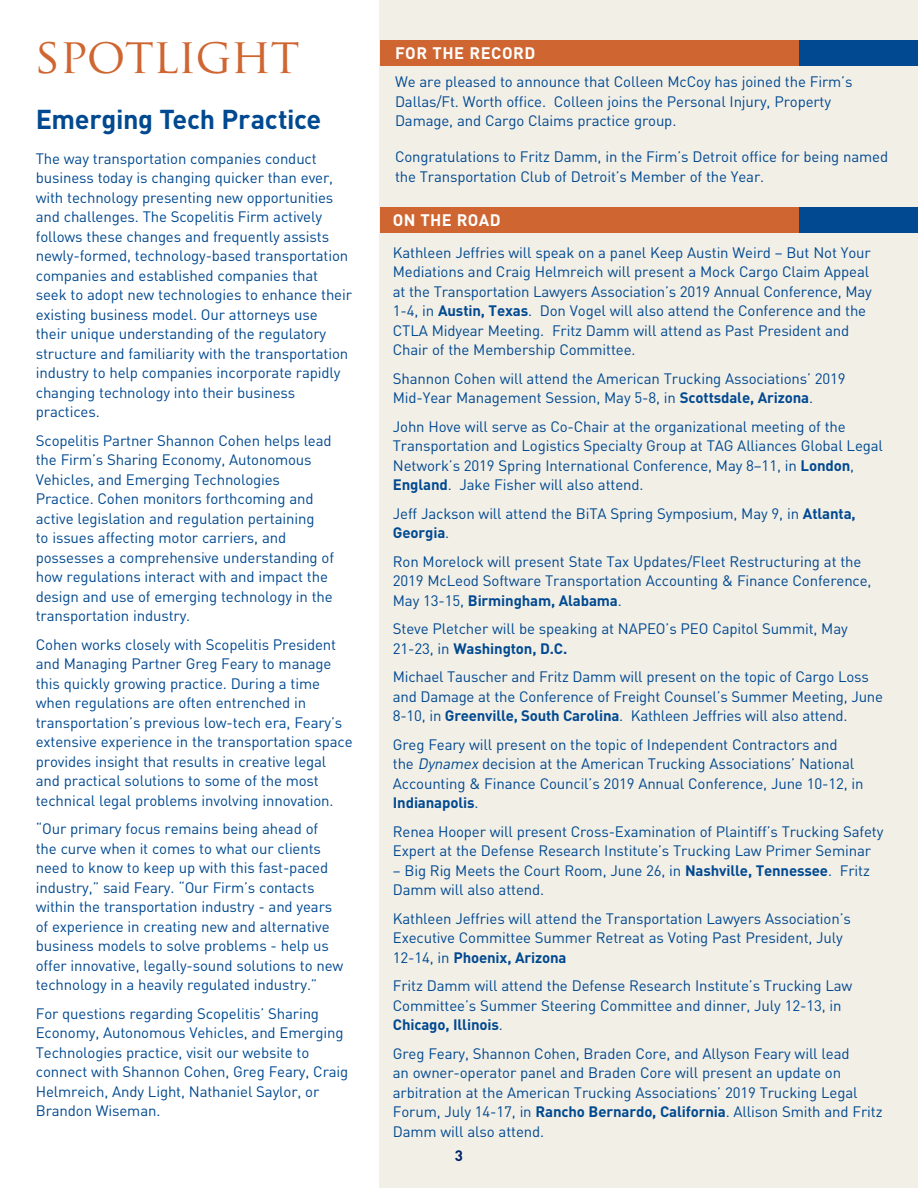
<style>
.page{position:relative;width:918px;height:1188px;background:#fff}
.page>*{position:absolute;margin:0;border:0;box-sizing:border-box;transform-origin:0 0}
.t1{font:48px "Trajan Pro";letter-spacing:-.02em;color:#cf6631}
.body_copy{font:700 27px "DIN";letter-spacing:-.015em;color:#014990}
.t2{font:700 16.5px "DIN";letter-spacing:.03em;color:#fff}
.t3{font:15px/19.5px "DIN";letter-spacing:-.01em;color:#014990}
.t4{font:700 15px "DIN";color:#002369}
.s1{font-weight:700}
.s2{font-style:italic}
</style>
<div class="page">
<div style="left:379px;top:0;width:539px;height:1188px;background:#f2efe7"></div>
<div style="left:380px;top:207px;width:422px;height:25px;background:#cf6631"></div>
<div style="left:380px;top:40px;width:422px;height:26px;background:#cf6631"></div>
<div style="left:800px;top:207px;width:118px;height:25px;background:#014990"></div>
<div style="left:800px;top:40px;width:118px;height:26px;background:#014990"></div>
<p class="t1" style="left:36px;top:25px;width:266px">spotlight</p>
<p class="body_copy" style="left:36px;top:102px;width:287px">Emerging Tech Practice</p>
<p class="t3" style="left:36px;top:148px;width:318px">The way transportation companies conduct business today is changing quicker than ever, with technology presenting new opportunities and challenges. The Scopelitis Firm actively follows these changes and frequently assists newly-formed, technology-based transportation companies and established companies that seek to adopt new technologies to enhance their existing business model. Our attorneys use their unique understanding of the regulatory structure and familiarity with the transportation industry to help companies incorporate rapidly changing technology into their business practices.</p>
<p class="t3" style="left:36px;top:430px;width:300px">Scopelitis Partner Shannon Cohen helps lead the Firm’s Sharing Economy, Autonomous Vehicles, and Emerging Technologies Practice. Cohen monitors forthcoming and active legislation and regulation pertaining<br>to issues affecting motor carriers, and possesses a comprehensive understanding of how regulations interact with and impact the design and use of emerging technology in the transportation industry.</p>
<p class="t3" style="left:36px;top:634px;width:318px">Cohen works closely with Scopelitis President and Managing Partner Greg Feary to manage this quickly growing practice. During a time when regulations are often entrenched in transportation’s previous low-tech era, Feary’s extensive experience in the transportation space provides insight that results in creative legal and practical solutions to some of the most technical legal problems involving innovation.</p>
<p class="t3" style="left:36px;top:819px;width:309px">“Our primary focus remains being ahead of<br>the curve when it comes to what our clients need to know to keep up with this fast-paced industry,” said Feary. “Our Firm’s contacts within the transportation industry - and years of experience in creating new and alternative business models to solve problems - help us offer innovative, legally-sound solutions to new technology in a heavily regulated industry.”</p>
<p class="t3" style="left:36px;top:1003px;width:314px">For questions regarding Scopelitis’ Sharing Economy, Autonomous Vehicles, and Emerging Technologies practice, visit our website to connect with Shannon Cohen, Greg Feary, Craig Helmreich, Andy Light, Nathaniel Saylor, or Brandon Wiseman.</p>
<p class="t2" style="left:395px;top:42px;width:142px">FOR THE RECORD</p>
<p class="t3" style="left:395px;top:72px;width:459px">We are pleased to announce that Colleen McCoy has joined the Firm’s<br>Dallas/Ft. Worth office. Colleen joins the Personal Injury, Property<br>Damage, and Cargo Claims practice group.</p>
<p class="t3" style="left:395px;top:147px;width:495px">Congratulations to Fritz Damm, in the Firm’s Detroit office for being named the Transportation Club of Detroit’s Member of the Year.</p>
<p class="t2" style="left:393px;top:209px;width:109px">ON THE ROAD</p>
<p class="t3" style="left:393px;top:242px;width:480px">Kathleen Jeffries will speak on a panel Keep Austin Weird – But Not Your Mediations and Craig Helmreich will present a Mock Cargo Claim Appeal at the Transportation Lawyers Association’s 2019 Annual Conference, May 1-4, in <span class="s1">Austin, Texas</span>. Don Vogel will also attend the Conference and the CTLA Midyear Meeting. Fritz Damm will attend as Past President and Chair of the Membership Committee.</p>
<p class="t3" style="left:393px;top:368px;width:454px">Shannon Cohen will attend the American Trucking Associations’ 2019<br>Mid-Year Management Session, May 5-8, in <span class="s1">Scottsdale, Arizona</span>.</p>
<p class="t3" style="left:393px;top:416px;width:492px">John Hove will serve as Co-Chair at the organizational meeting of the Transportation and Logistics Specialty Group at TAG Alliances Global Legal Network’s 2019 Spring International Conference, May 8–11, in <span class="s1">London</span>, <span class="s1">England</span>. Jake Fisher will also attend.</p>
<p class="t3" style="left:393px;top:503px;width:464px">Jeff Jackson will attend the BiTA Spring Symposium, May 9, in <span class="s1">Atlanta,<br>Georgia</span>.</p>
<p class="t3" style="left:393px;top:551px;width:480px">Ron Morelock will present State Tax Updates/Fleet Restructuring at the<br>2019 McLeod Software Transportation Accounting &amp; Finance Conference,<br>May 13-15, <span class="s1">Birmingham, Alabama</span>.</p>
<p class="t3" style="left:393px;top:619px;width:456px">Steve Pletcher will be speaking at NAPEO’s PEO Capitol Summit, May<br>21-23, in <span class="s1">Washington, D.C.</span></p>
<p class="t3" style="left:393px;top:667px;width:492px">Michael Tauscher and Fritz Damm will present on the topic of Cargo Loss and Damage at the Conference of Freight Counsel’s Summer Meeting, June<br>8-10, in <span class="s1">Greenville, South Carolina</span>. Kathleen Jeffries will also attend.</p>
<p class="t3" style="left:393px;top:734px;width:472px">Greg Feary will present on the topic of Independent Contractors and<br>the <span class="s2">Dynamex</span> decision at the American Trucking Associations’ National Accounting &amp; Finance Council’s 2019 Annual Conference, June 10-12, in <span class="s1">Indianapolis</span>.</p>
<p class="t3" style="left:393px;top:821px;width:492px">Renea Hooper will present Cross-Examination of Plaintiff’s Trucking Safety<br>Expert at the Defense Research Institute’s Trucking Law Primer Seminar</p>
<p class="t3" style="left:393px;top:860px;width:479px">– Big Rig Meets the Court Room, June 26, in <span class="s1">Nashville, Tennessee</span>. Fritz<br>Damm will also attend.</p>
<p class="t3" style="left:393px;top:908px;width:460px">Kathleen Jeffries will attend the Transportation Lawyers Association’s<br>Executive Committee Summer Retreat as Voting Past President, July<br>12-14, in <span class="s1">Phoenix, Arizona</span></p>
<p class="t3" style="left:393px;top:976px;width:461px">Fritz Damm will attend the Defense Research Institute’s Trucking Law<br>Committee’s Summer Steering Committee and dinner, July 12-13, in<br><span class="s1">Chicago, Illinois</span>.</p>
<p class="t3" style="left:393px;top:1043px;width:491px">Greg Feary, Shannon Cohen, Braden Core, and Allyson Feary will lead<br>an owner-operator panel and Braden Core will present an update on arbitration at the American Trucking Associations’ 2019 Trucking Legal Forum, July 14-17, in <span class="s1">Rancho Bernardo, California</span>. Allison Smith and Fritz Damm will also attend.</p>
<p class="t4" style="left:455px;top:1146px;width:10px">3</p>
</div>
